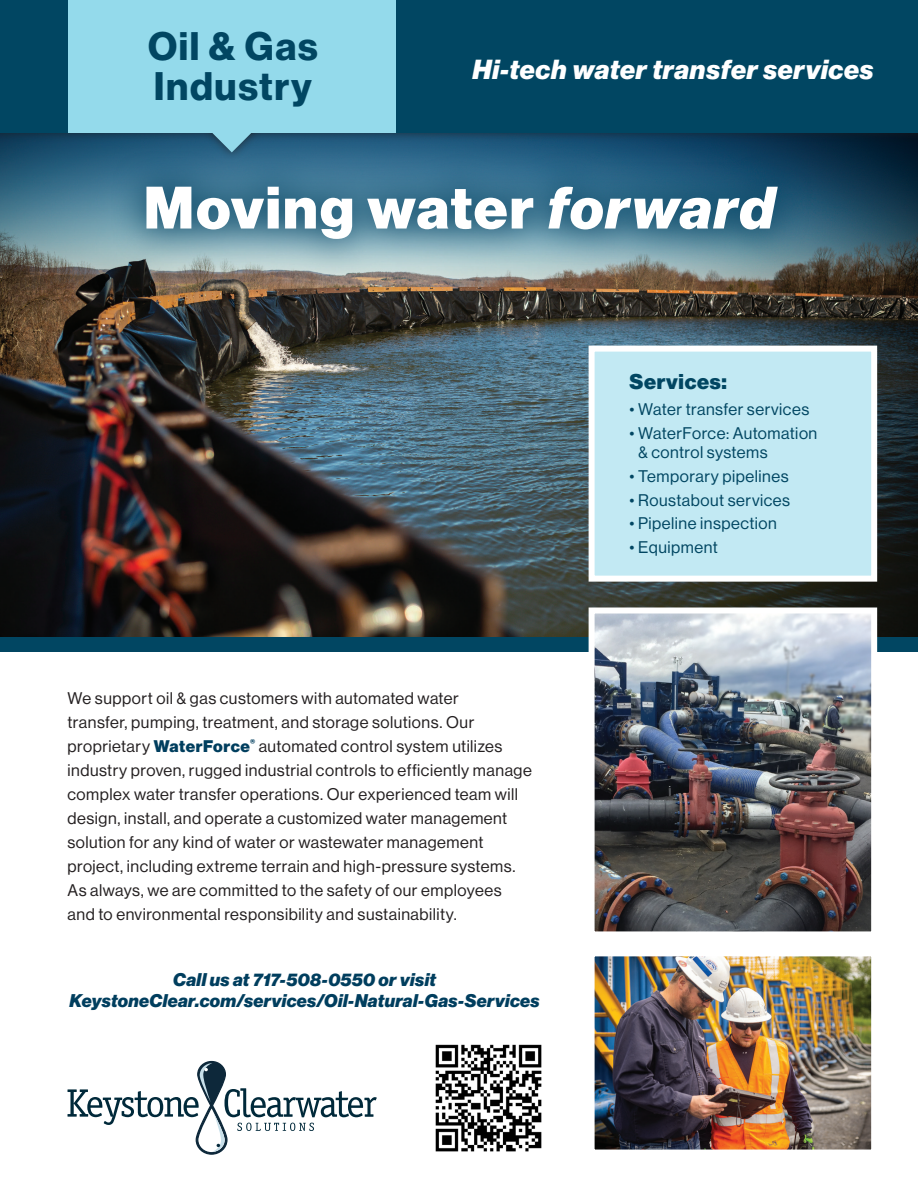
<style>
.page{position:relative;width:918px;height:1188px;background:#fff}
.page>*{position:absolute;margin:0;border:0;box-sizing:border-box;transform-origin:0 0}
.t1{font:58.5px "N Haas Grotesk DS Pro 95 Blk";letter-spacing:.035em;color:#fff}
.t2{font:39px/40.5px "N Haas Grotesk DS Pro 75 Bd";letter-spacing:.04em;color:#014662}
.t3{font:27px "N Haas Grotesk DS Pro 96 Blk It";letter-spacing:.025em;color:#fff}
.t4{font:21px "N Haas Grotesk DS Pro 95 Blk";letter-spacing:.03em;color:#014662}
.t5{font:18px/21.8px "N Haas Grotesk DS Pro 96 Blk It";letter-spacing:.02em;color:#003e5e;text-align:center}
.t6{font:16.5px/24px "N Haas Grotesk DS Pro 55 Rg";letter-spacing:.03em;color:#231f20}
.t7{font:16.5px/19.5px "N Haas Grotesk DS Pro 55 Rg";letter-spacing:.03em;color:#014662}
.s1{font-family:"N Haas Grotesk DS Pro 96 Blk It"}
.s2{font-family:"N Haas Grotesk DS Pro 95 Blk";color:#003e5e}
</style>
<div class="page">
<img style="left:0;top:294px;width:918px;height:343px">
<img style="left:0;top:142px;width:918px;height:152px">
<div style="left:0;top:0;width:918px;height:142px;background:#231f20;opacity:.75"></div>
<div style="left:0;top:0;width:918px;height:132px;background:#014662"></div>
<div style="left:202px;top:100px;width:60px;height:61px;background:#231f20;opacity:.75"></div>
<svg style="left:211px;top:132px;width:43px;height:16px"></svg>
<div style="left:68px;top:0;width:327px;height:132px;background:#94daeb"></div>
<div style="left:0;top:637px;width:918px;height:15px;background:#014662"></div>
<div style="left:109px;top:148px;width:705px;height:127px;background:#003e5e;opacity:.75"></div>
<div style="left:589px;top:346px;width:288px;height:236px;background:#c2e9f3;border:6px solid #fff"></div>
<img style="left:596px;top:615px;width:274px;height:315px">
<div style="left:589px;top:608px;width:288px;height:329px;border:6px solid #fff"></div>
<img style="left:596px;top:957px;width:274px;height:192px">
<div style="left:589px;top:950px;width:288px;height:206px;border:6px solid #fff"></div>
<svg style="left:68px;top:1060px;width:309px;height:95px"></svg>
<img style="left:435px;top:1044px;width:107px;height:108px">
<p class="t2" style="left:148px;top:26px;width:171px">Oil &amp; Gas<br>Industry</p>
<p class="t3" style="left:472px;top:53px;width:403px">Hi-tech water transfer services</p>
<p class="t1" style="left:144px;top:174px;width:632px">Moving water <span class="s1">forward</span></p>
<p class="t6" style="left:68px;top:686px;width:466px">We support oil &amp; gas customers with automated water<br>transfer, pumping, treatment, and storage solutions. Our proprietary <span class="s2">WaterForce</span><sup>®</sup> automated control system utilizes industry proven, rugged industrial controls to efficiently manage complex water transfer operations. Our experienced team will design, install, and operate a customized water management solution for any kind of water or wastewater management project, including extreme terrain and high-pressure systems.<br>As always, we are committed to the safety of our employees and to environmental responsibility and sustainability.</p>
<p class="t5" style="left:70px;top:969px;width:472px">Call us at 717-508-0550 or visit<br>KeystoneClear.com/services/Oil-Natural-Gas-Services</p>
<p class="t4" style="left:630px;top:369px;width:99px">Services:</p>
<p class="t7" style="left:630px;top:399px;width:181px">• Water transfer services</p>
<p class="t7" style="left:638px;top:423px;width:181px;text-indent:-9px">• WaterForce: Automation &amp; control systems</p>
<p class="t7" style="left:630px;top:466px;width:161px">• Temporary pipelines</p>
<p class="t7" style="left:630px;top:490px;width:162px">• Roustabout services</p>
<p class="t7" style="left:630px;top:514px;width:149px">• Pipeline inspection</p>
<p class="t7" style="left:630px;top:538px;width:90px">• Equipment</p>
</div>
